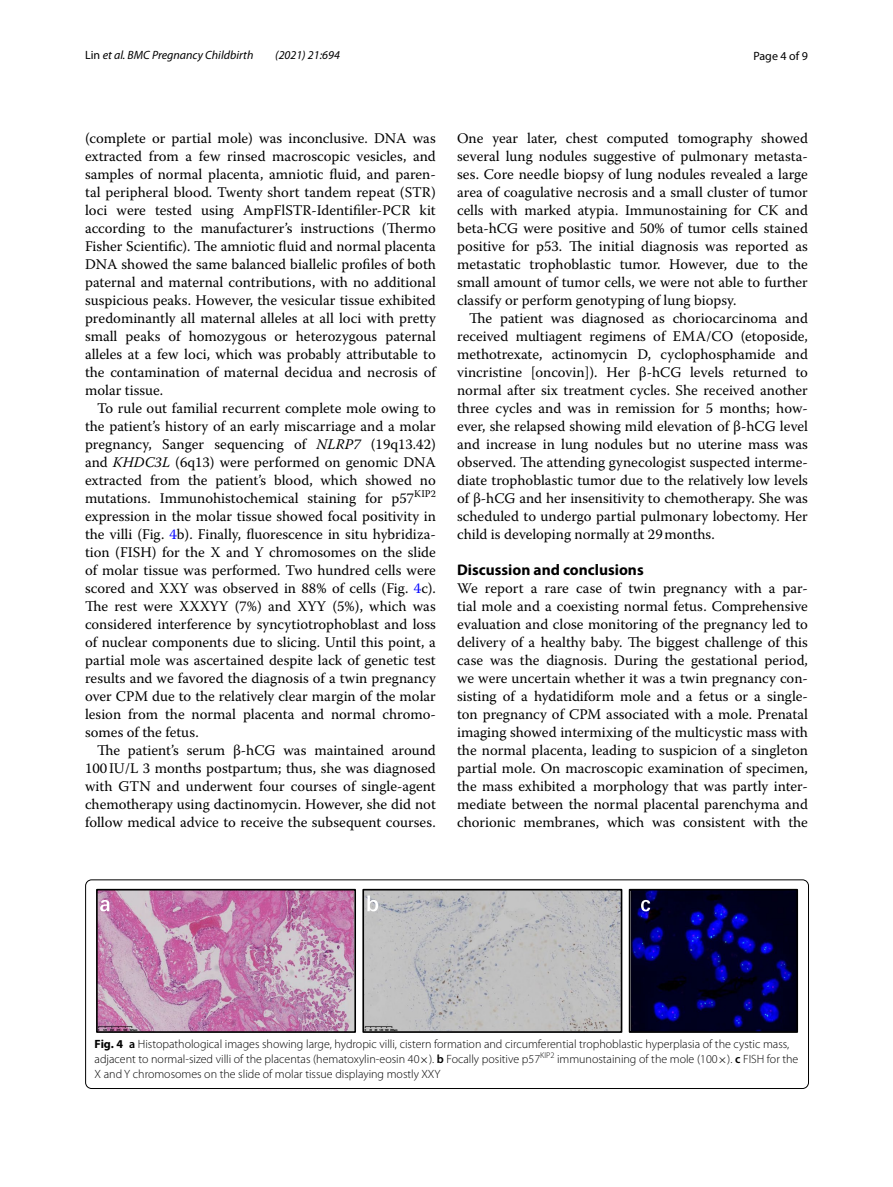
<style>
.page{position:relative;width:893px;height:1187px;background:#fff}
.page>*{position:absolute;margin:0;border:0;box-sizing:border-box;transform-origin:0 0}
.t1{font:700 15.45px "Myriad Pro";color:#000}
.t2{font:14.7px/18px "Warnock Pro";color:#000;text-align:justify}
.t3{font:300 12px/15px "Myriad Pro";color:#000}
.t4{font:italic 12px "Myriad Pro";color:#000}
.t5{font:12px "Myriad Pro";color:#000}
.s1{font-style:normal}
.s2{font-style:italic}
.s3{color:#00f}
.s4{font-weight:700}
.s5{font-weight:600}
.s6{font-family:"MTSY";font-weight:400}
</style>
<div class="page">
<svg style="left:96px;top:888px;width:702px;height:144px;background:#8f7b96"></svg>
<svg style="left:100px;top:899px;width:9px;height:12px"></svg>
<svg style="left:367px;top:895px;width:11px;height:16px"></svg>
<svg style="left:641px;top:899px;width:9px;height:12px"></svg>
<div style="left:85px;top:879px;width:724px;height:209px;border:1px solid #000;border-radius:6px"></div>
<p class="t4" style="left:85px;top:48px;width:170px"><span class="s1">Lin</span> et al. BMC Pregnancy Childbirth</p>
<p class="t4" style="left:275px;top:48px;width:66px">(2021) 21:694</p>
<p class="t5" style="left:753px;top:48px;width:56px">Page 4 of 9</p>
<p class="t2" style="left:85px;top:128px;width:352px">(complete or partial mole) was inconclusive. DNA was extracted from a few rinsed macroscopic vesicles, and samples of normal placenta, amniotic fluid, and paren&shy;tal peripheral blood. Twenty short tandem repeat (STR) loci were tested using AmpFlSTR-Identifiler-PCR kit according to the manufacturer’s instructions (Thermo Fisher Scientific). The amniotic fluid and normal placenta DNA showed the same balanced biallelic profiles of both paternal and maternal contributions, with no additional suspicious peaks. However, the vesicular tissue exhibited predominantly all maternal alleles at all loci with pretty small peaks of homozygous or heterozygous paternal alleles at a few loci, which was probably attributable to the contamination of maternal decidua and necrosis of molar tissue.</p>
<p class="t2" style="left:85px;top:398px;width:352px;text-indent:12px">To rule out familial recurrent complete mole owing to the patient’s history of an early miscarriage and a molar pregnancy, Sanger sequencing of <span class="s2">NLRP7</span> (19q13.42) and <span class="s2">KHDC3L</span> (6q13) were performed on genomic DNA extracted from the patient’s blood, which showed no mutations. Immunohistochemical staining for p57<sup>KIP2 </sup>expression in the molar tissue showed focal positivity in the villi (Fig. <span class="s3">4</span>b). Finally, fluorescence in situ hybridiza&shy;tion (FISH) for the X and Y chromosomes on the slide of molar tissue was performed. Two hundred cells were scored and XXY was observed in 88% of cells (Fig. <span class="s3">4</span>c).<br>The rest were XXXYY (7%) and XYY (5%), which was considered interference by syncytiotrophoblast and loss of nuclear components due to slicing. Until this point, a partial mole was ascertained despite lack of genetic test results and we favored the diagnosis of a twin pregnancy over CPM due to the relatively clear margin of the molar lesion from the normal placenta and normal chromo&shy;somes of the fetus.</p>
<p class="t2" style="left:85px;top:740px;width:352px;text-indent:12px">The patient’s serum β-hCG was maintained around 100IU/L 3 months postpartum; thus, she was diagnosed with GTN and underwent four courses of single-agent chemotherapy using dactinomycin. However, she did not follow medical advice to receive the subsequent courses.</p>
<p class="t2" style="left:457px;top:128px;width:352px">One year later, chest computed tomography showed several lung nodules suggestive of pulmonary metasta&shy;ses. Core needle biopsy of lung nodules revealed a large area of coagulative necrosis and a small cluster of tumor cells with marked atypia. Immunostaining for CK and beta-hCG were positive and 50% of tumor cells stained positive for p53. The initial diagnosis was reported as metastatic trophoblastic tumor. However, due to the small amount of tumor cells, we were not able to further classify or perform genotyping of lung biopsy.</p>
<p class="t2" style="left:457px;top:308px;width:352px;text-indent:12px">The patient was diagnosed as choriocarcinoma and received multiagent regimens of EMA/CO (etoposide, methotrexate, actinomycin D, cyclophosphamide and vincristine [oncovin]). Her β-hCG levels returned to normal after six treatment cycles. She received another three cycles and was in remission for 5 months; how&shy;ever, she relapsed showing mild elevation of β-hCG level and increase in lung nodules but no uterine mass was observed. The attending gynecologist suspected interme&shy;diate trophoblastic tumor due to the relatively low levels of β-hCG and her insensitivity to chemotherapy. She was scheduled to undergo partial pulmonary lobectomy. Her child is developing normally at 29months.</p>
<p class="t1" style="left:457px;top:559px;width:188px">Discussion and conclusions</p>
<p class="t2" style="left:457px;top:578px;width:352px">We report a rare case of twin pregnancy with a par&shy;tial mole and a coexisting normal fetus. Comprehensive evaluation and close monitoring of the pregnancy led to delivery of a healthy baby. The biggest challenge of this case was the diagnosis. During the gestational period, we were uncertain whether it was a twin pregnancy con&shy;sisting of a hydatidiform mole and a fetus or a single&shy;ton pregnancy of CPM associated with a mole. Prenatal imaging showed intermixing of the multicystic mass with the normal placenta, leading to suspicion of a singleton partial mole. On macroscopic examination of specimen, the mass exhibited a morphology that was partly inter&shy;mediate between the normal placental parenchyma and chorionic membranes, which was consistent with the</p>
<p class="t3" style="left:95px;top:1036px;width:705px"><span class="s4">Fig. 4</span> <span class="s5">a</span> Histopathological images showing large, hydropic villi, cistern formation and circumferential trophoblastic hyperplasia of the cystic mass, adjacent to normal-sized villi of the placentas (hematoxylin-eosin 40<span class="s6">×</span>). <span class="s5">b</span> Focally positive p57<sup>KIP2</sup> immunostaining of the mole (100<span class="s6">×</span>). <span class="s5">c</span> FISH for the<br>X and Y chromosomes on the slide of molar tissue displaying mostly XXY</p>
</div>
